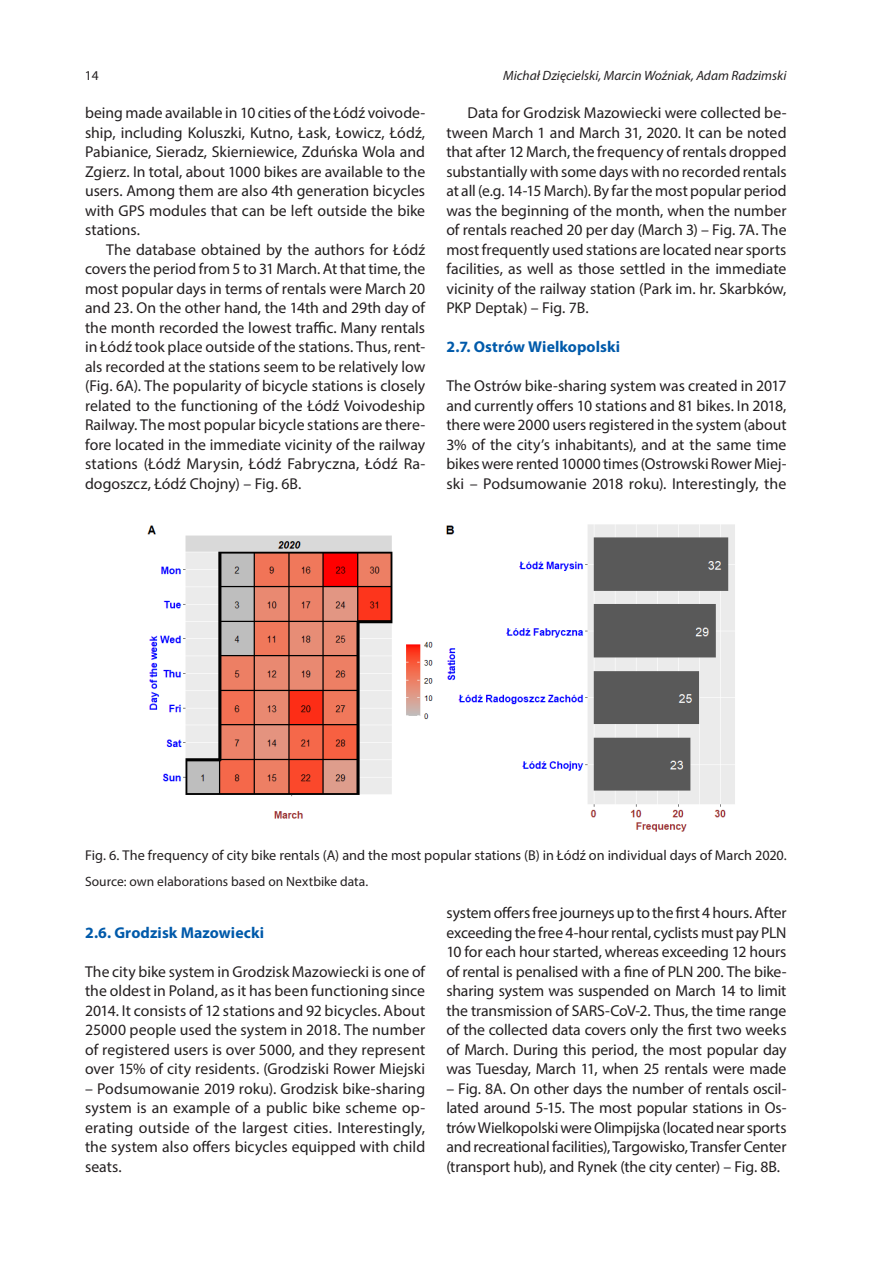
<style>
.page{position:relative;width:893px;height:1263px;background:#fff}
.page>*{position:absolute;margin:0;border:0;box-sizing:border-box;transform-origin:0 0}
.tekst{font:15.75px/19.5px "Myriad Pro";color:#231f20;text-align:justify}
.środ{font:700 15.75px "Myriad Pro";letter-spacing:.005em;color:#015aaa}
.ryc{font:14.25px "Myriad Pro";color:#231f20}
.t1{font:italic 13.5px "Myriad Pro";color:#231f20}
.źródlo{font:13.5px "Myriad Pro";letter-spacing:.005em;color:#231f20}
</style>
<div class="page">
<img style="left:147px;top:524px;width:588px;height:308px">
<p class="źródlo" style="left:85px;top:67px;width:15px">14</p>
<p class="tekst" style="left:85px;top:103px;width:342px">being made available in 10 cities of the Łódź voivode&shy;ship, including Koluszki, Kutno, Łask, Łowicz, Łódź, Pabianice, Sieradz, Skierniewice, Zduńska Wola and Zgierz. In total, about 1000 bikes are available to the users. Among them are also 4th generation bicycles with GPS modules that can be left outside the bike stations.</p>
<p class="tekst" style="left:85px;top:240px;width:342px;text-indent:21px">The database obtained by the authors for Łódź covers the period from 5 to 31 March. At that time, the most popular days in terms of rentals were March 20 and 23. On the other hand, the 14th and 29th day of the month recorded the lowest traffic. Many rentals in Łódź took place outside of the stations. Thus, rent&shy;als recorded at the stations seem to be relatively low (Fig. 6A). The popularity of bicycle stations is closely related to the functioning of the Łódź Voivodeship Railway. The most popular bicycle stations are there&shy;fore located in the immediate vicinity of the railway stations (Łódź Marysin, Łódź Fabryczna, Łódź Ra&shy;dogoszcz, Łódź Chojny) – Fig. 6B.</p>
<p class="t1" style="left:503px;top:67px;width:285px">Michał Dzięcielski, Marcin Woźniak, Adam Radzimski</p>
<p class="tekst" style="left:446px;top:103px;width:342px;text-indent:21px">Data for Grodzisk Mazowiecki were collected be&shy;tween March 1 and March 31, 2020. It can be noted that after 12 March, the frequency of rentals dropped substantially with some days with no recorded rentals at all (e.g. 14-15 March). By far the most popular period was the beginning of the month, when the number of rentals reached 20 per day (March 3) – Fig. 7A. The most frequently used stations are located near sports facilities, as well as those settled in the immediate vicinity of the railway station (Park im. hr. Skarbków, PKP Deptak) – Fig. 7B.</p>
<p class="środ" style="left:446px;top:337px;width:175px">2.7. Ostrów Wielkopolski</p>
<p class="tekst" style="left:446px;top:376px;width:342px">The Ostrów bike-sharing system was created in 2017 and currently offers 10 stations and 81 bikes. In 2018, there were 2000 users registered in the system (about 3% of the city’s inhabitants), and at the same time bikes were rented 10000 times (Ostrowski Rower Miej&shy;ski – Podsumowanie 2018 roku). Interestingly, the</p>
<p class="ryc" style="left:85px;top:846px;width:703px">Fig. 6. The frequency of city bike rentals (A) and the most popular stations (B) in Łódź on individual days of March 2020.</p>
<p class="źródlo" style="left:85px;top:873px;width:285px">Source: own elaborations based on Nextbike data.</p>
<p class="środ" style="left:85px;top:922px;width:181px">2.6. Grodzisk Mazowiecki</p>
<p class="tekst" style="left:85px;top:961px;width:342px">The city bike system in Grodzisk Mazowiecki is one of the oldest in Poland, as it has been functioning since 2014. It consists of 12 stations and 92 bicycles. About 25000 people used the system in 2018. The number of registered users is over 5000, and they represent over 15% of city residents. (Grodziski Rower Miejski</p>
<p class="tekst" style="left:85px;top:1078px;width:342px">– Podsumowanie 2019 roku). Grodzisk bike-sharing system is an example of a public bike scheme op&shy;erating outside of the largest cities. Interestingly, the system also offers bicycles equipped with child seats.</p>
<p class="tekst" style="left:446px;top:903px;width:342px">system offers free journeys up to the first 4 hours. After exceeding the free 4-hour rental, cyclists must pay PLN 10 for each hour started, whereas exceeding 12 hours of rental is penalised with a fine of PLN 200. The bike&shy;sharing system was suspended on March 14 to limit the transmission of SARS-CoV-2. Thus, the time range of the collected data covers only the first two weeks of March. During this period, the most popular day was Tuesday, March 11, when 25 rentals were made</p>
<p class="tekst" style="left:446px;top:1078px;width:342px">– Fig. 8A. On other days the number of rentals oscil&shy;lated around 5-15. The most popular stations in Os&shy;trów Wielkopolski were Olimpijska (located near sports and recreational facilities), Targowisko, Transfer Center (transport hub), and Rynek (the city center) – Fig. 8B.</p>
</div>
